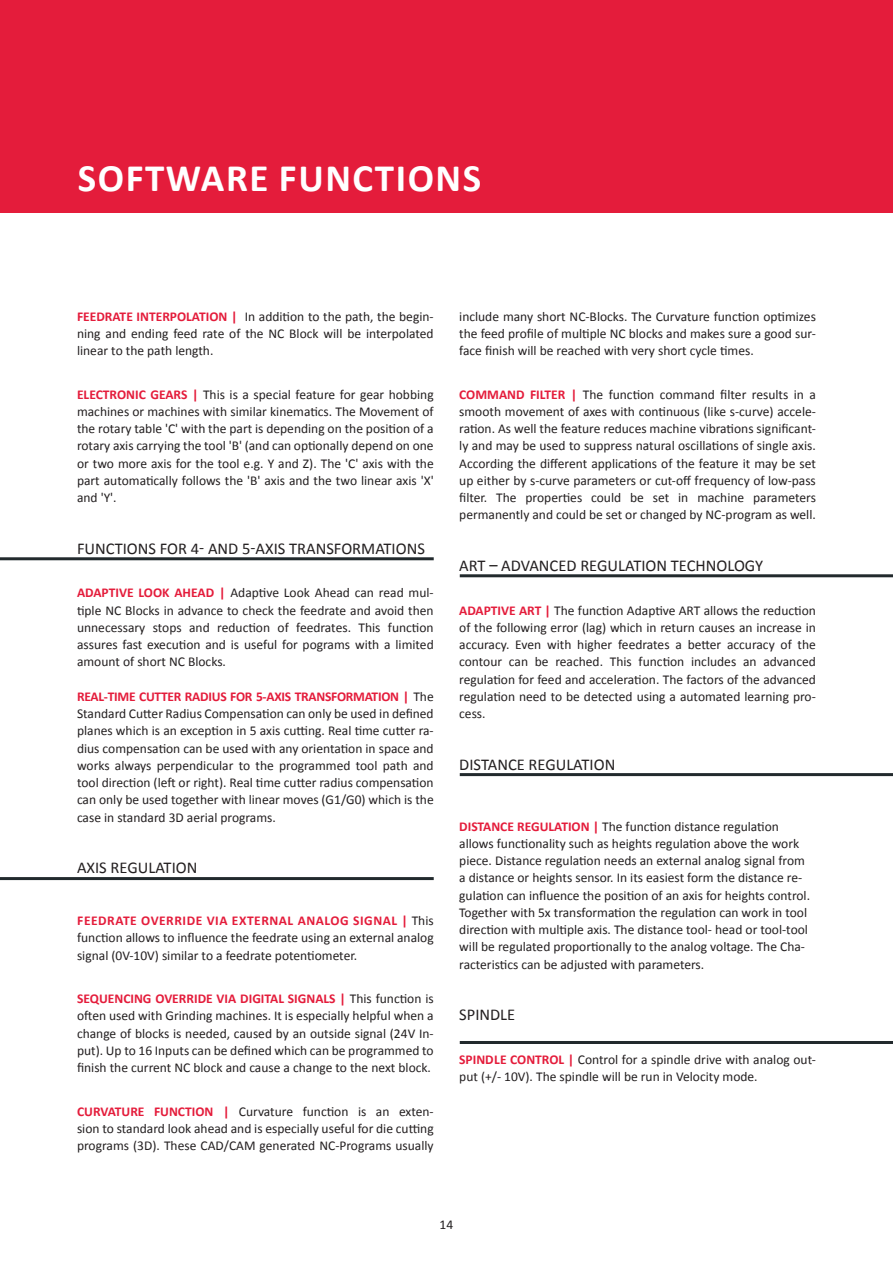
<style>
.page{position:relative;width:893px;height:1263px;background:#fff}
.page>*{position:absolute;margin:0;border:0;box-sizing:border-box;transform-origin:0 0}
.t1{font:700 39px "Calibri";letter-spacing:.04em;color:#fff}
.t2{font:16.5px "Calibri";color:#231f20}
.t3{font:13.5px/17.2px "Calibri";color:#231f20;text-align:justify}
.s1{font-weight:700;color:#e41c3b}
</style>
<div class="page">
<div style="left:0;top:0;width:893px;height:213px;background:#e41c3b"></div>
<hr style="left:0;top:557px;width:434px;height:3px;background:#222a2d">
<hr style="left:0;top:877px;width:434px;height:3px;background:#222a2d">
<hr style="left:460px;top:574px;width:433px;height:3px;background:#222a2d">
<hr style="left:460px;top:773px;width:433px;height:3px;background:#222a2d">
<hr style="left:460px;top:1041px;width:433px;height:3px;background:#222a2d">
<p class="t1" style="left:78px;top:154px;width:405px">SOFTWARE FUNCTIONS</p>
<p class="t3" style="left:77px;top:307px;width:358px"><span class="s1">FEEDRATE INTERPOLATION |</span> In addition to the path, the begin&shy;ning and ending feed rate of the NC Block will be interpolated linear to the path length.</p>
<p class="t3" style="left:77px;top:385px;width:358px"><span class="s1">ELECTRONIC GEARS |</span> This is a special feature for gear hobbing machines or machines with similar kinematics. The Movement of the rotary table 'C' with the part is depending on the position of a rotary axis carrying the tool 'B' (and can optionally depend on one or two more axis for the tool e.g. Y and Z). The 'C' axis with the part automatically follows the 'B' axis and the two linear axis 'X' and 'Y'.</p>
<p class="t2" style="left:77px;top:538px;width:349px">FUNCTIONS FOR 4- AND 5-AXIS TRANSFORMATIONS</p>
<p class="t3" style="left:77px;top:584px;width:358px"><span class="s1">ADAPTIVE LOOK AHEAD |</span> Adaptive Look Ahead can read mul&shy;tiple NC Blocks in advance to check the feedrate and avoid then unnecessary stops and reduction of feedrates. This function assures fast execution and is useful for pograms with a limited amount of short NC Blocks.</p>
<p class="t3" style="left:77px;top:687px;width:358px"><span class="s1">REAL-TIME CUTTER RADIUS FOR 5-AXIS TRANSFORMATION |</span> The Standard Cutter Radius Compensation can only be used in defined planes which is an exception in 5 axis cutting. Real time cutter ra&shy;dius compensation can be used with any orientation in space and works always perpendicular to the programmed tool path and tool direction (left or right). Real time cutter radius compensation can only be used together with linear moves (G1/G0) which is the case in standard 3D aerial programs.</p>
<p class="t2" style="left:77px;top:858px;width:122px">AXIS REGULATION</p>
<p class="t3" style="left:77px;top:911px;width:358px"><span class="s1">FEEDRATE OVERRIDE VIA EXTERNAL ANALOG SIGNAL |</span> This function allows to influence the feedrate using an external analog signal (0V-10V) similar to a feedrate potentiometer.</p>
<p class="t3" style="left:77px;top:989px;width:358px"><span class="s1">SEQUENCING OVERRIDE VIA DIGITAL SIGNALS |</span> This function is often used with Grinding machines. It is especially helpful when a change of blocks is needed, caused by an outside signal (24V In&shy;put). Up to 16 Inputs can be defined which can be programmed to finish the current NC block and cause a change to the next block.</p>
<p class="t3" style="left:77px;top:1102px;width:358px"><span class="s1">CURVATURE FUNCTION |</span> Curvature function is an exten&shy;sion to standard look ahead and is especially useful for die cutting programs (3D). These CAD/CAM generated NC-Programs usually</p>
<p class="t3" style="left:459px;top:307px;width:358px">include many short NC-Blocks. The Curvature function optimizes the feed profile of multiple NC blocks and makes sure a good sur&shy;face finish will be reached with very short cycle times.</p>
<p class="t3" style="left:459px;top:385px;width:358px"><span class="s1">COMMAND FILTER |</span> The function command filter results in a smooth movement of axes with continuous (like s-curve) accele&shy;ration. As well the feature reduces machine vibrations significant&shy;ly and may be used to suppress natural oscillations of single axis.<br>According the different applications of the feature it may be set up either by s-curve parameters or cut-off frequency of low-pass filter. The properties could be set in machine parameters permanently and could be set or changed by NC-program as well.</p>
<p class="t2" style="left:459px;top:555px;width:305px">ART – ADVANCED REGULATION TECHNOLOGY</p>
<p class="t3" style="left:459px;top:601px;width:358px"><span class="s1">ADAPTIVE ART |</span> The function Adaptive ART allows the reduction of the following error (lag) which in return causes an increase in accuracy. Even with higher feedrates a better accuracy of the contour can be reached. This function includes an advanced regulation for feed and acceleration. The factors of the advanced regulation need to be detected using a automated learning pro&shy;cess.</p>
<p class="t2" style="left:459px;top:754px;width:158px">DISTANCE REGULATION</p>
<p class="t3" style="left:459px;top:817px;width:352px;text-align:left"><span class="s1">DISTANCE REGULATION |</span> The function distance regulation allows functionality such as heights regulation above the work piece. Distance regulation needs an external analog signal from a distance or heights sensor. In its easiest form the distance re&shy;gulation can influence the position of an axis for heights control.<br>Together with 5x transformation the regulation can work in tool direction with multiple axis. The distance tool- head or tool-tool will be regulated proportionally to the analog voltage. The Cha&shy;racteristics can be adjusted with parameters.</p>
<p class="t2" style="left:459px;top:1005px;width:58px">SPINDLE</p>
<p class="t3" style="left:459px;top:1050px;width:358px"><span class="s1">SPINDLE CONTROL |</span> Control for a spindle drive with analog out&shy;put (+/- 10V). The spindle will be run in Velocity mode.</p>
<p class="t3" style="left:440px;top:1215px;width:15px">14</p>
</div>
